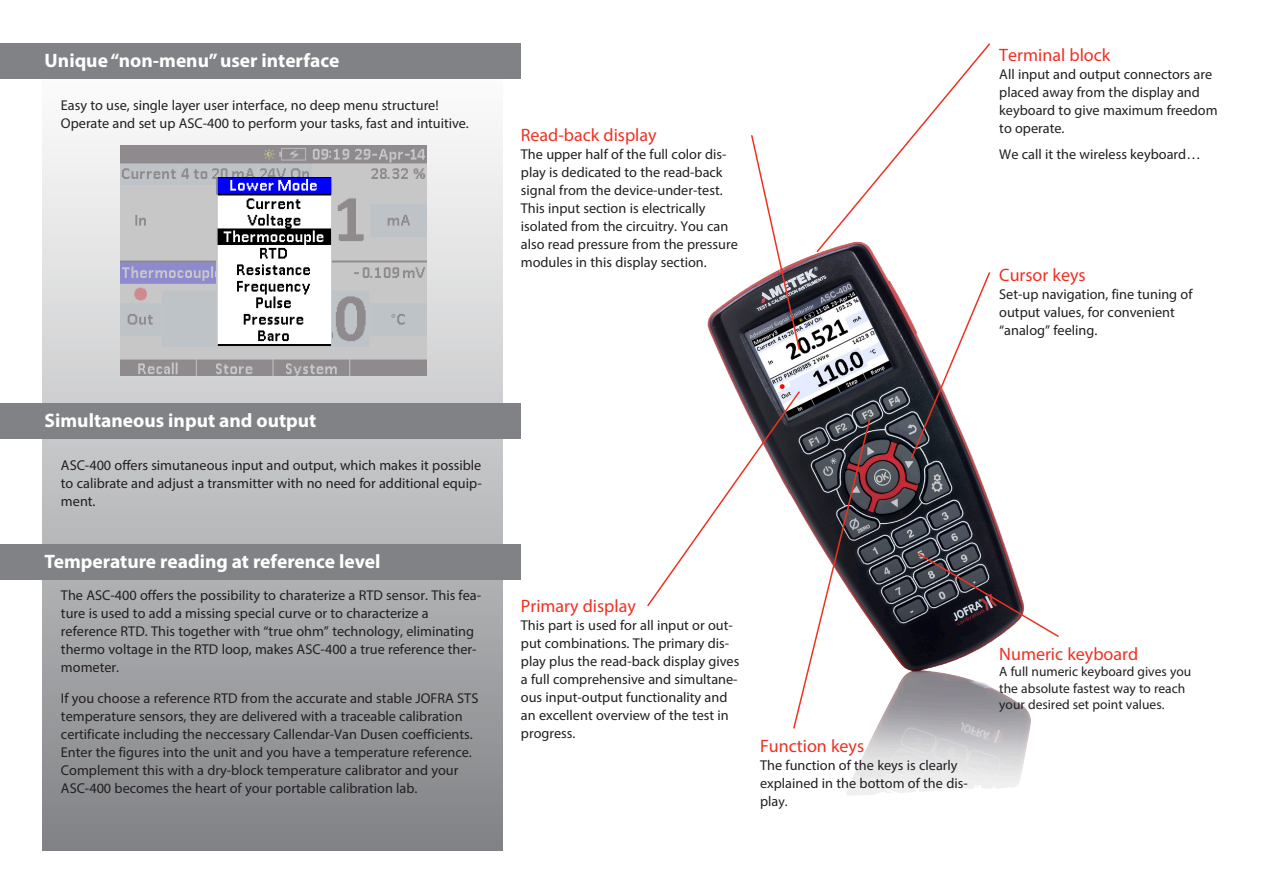
<style>
.page{position:relative;width:1263px;height:893px;background:#fff}
.page>*{position:absolute;margin:0;border:0;box-sizing:border-box;transform-origin:0 0}
.t1{font:700 19.5px "Myriad Pro";color:#fff}
.H4_Paragraph_head{font:18px "Myriad Pro";color:#ef3122}
._1_Body_Text_Black_9{font:14.25px/18px "Myriad Pro";color:#231f20}
._1_Body_Text_Black_9-2{font:13.5px/16.5px "Myriad Pro";color:#231f20}
.s1{font-size:13.5px}
</style>
<div class="page">
<img style="left:707px;top:254px;width:324px;height:542px">
<svg style="left:750px;top:135px;width:51px;height:216px"></svg>
<svg style="left:916px;top:552px;width:143px;height:86px"></svg>
<svg style="left:909px;top:270px;width:82px;height:190px"></svg>
<svg style="left:647px;top:390px;width:225px;height:340px"></svg>
<svg style="left:43px;top:135px;width:460px;height:716px"></svg>
<div style="left:0;top:43px;width:521px;height:36px;background:#808285"></div>
<div style="left:0;top:545px;width:521px;height:35px;background:#808285"></div>
<svg style="left:816px;top:43px;width:175px;height:211px"></svg>
<div style="left:0;top:403px;width:521px;height:35px;background:#808285"></div>
<img style="left:120px;top:146px;width:306px;height:229px">
<p class="t1" style="left:45px;top:48px;width:296px">Unique “non-menu” user interface</p>
<p class="_1_Body_Text_Black_9" style="left:61px;top:96px;width:409px">Easy to use, single layer user interface, no deep menu structure!<br>Operate and set up ASC-400 to perform your tasks, fast and intuitive.</p>
<p class="t1" style="left:45px;top:407px;width:273px">Simultaneous input and output</p>
<p class="_1_Body_Text_Black_9" style="left:61px;top:456px;width:422px;text-align:justify">ASC-400 offers simutaneous input and output, which makes it possible to calibrate and adjust a transmitter with no need for additional equip&shy;ment.</p>
<p class="t1" style="left:45px;top:549px;width:337px">Temperature reading at reference level</p>
<p class="_1_Body_Text_Black_9" style="left:61px;top:586px;width:422px">The ASC-400 offers the possibility to charaterize a RTD sensor. This fea&shy;ture is used to add a missing special curve or to characterize a reference RTD. This together with “true ohm” technology, eliminating thermo voltage in the RTD loop, makes ASC-400 a true reference ther&shy;mometer.</p>
<p class="_1_Body_Text_Black_9" style="left:61px;top:689px;width:419px">If you choose a reference RTD from the accurate and stable JOFRA STS temperature sensors, they are delivered with a traceable calibration certificate including the neccessary Callendar-Van Dusen coefficients.<br>Enter the figures into the unit and you have a temperature reference.<br>Complement this with a dry-block temperature calibrator and your ASC-400 becomes the heart of your portable calibration lab.</p>
<p class="H4_Paragraph_head" style="left:521px;top:123px;width:137px">Read-back display</p>
<p class="_1_Body_Text_Black_9" style="left:521px;top:145px;width:218px">The upper half of the full color dis&shy;play is dedicated to the read-back signal from the device-under-test.<br>This input section is electrically isolated from the circuitry. You can also read pressure from the pressure modules in this display section.</p>
<p class="H4_Paragraph_head" style="left:999px;top:43px;width:113px">Terminal block</p>
<p class="_1_Body_Text_Black_9" style="left:999px;top:65px;width:220px">All input and output connectors are placed away from the display and keyboard to give maximum freedom to operate.</p>
<p class="_1_Body_Text_Black_9" style="left:999px;top:145px;width:203px">We call it the wireless keyboard…</p>
<p class="H4_Paragraph_head" style="left:999px;top:264px;width:88px">Cursor keys</p>
<p class="_1_Body_Text_Black_9" style="left:999px;top:285px;width:195px">Set-up navigation, fine tuning of output values, for convenient “analog” feeling.</p>
<p class="H4_Paragraph_head" style="left:521px;top:594px;width:117px">Primary display</p>
<p class="_1_Body_Text_Black_9" style="left:521px;top:616px;width:220px">This part is used for all input or out&shy;put combinations. The primary dis&shy;play plus the read-back display gives a full comprehensive and simultane&shy;ous input-output functionality and an excellent overview of the test in progress.</p>
<p class="H4_Paragraph_head" style="left:760px;top:735px;width:106px">Function keys</p>
<p class="_1_Body_Text_Black_9" style="left:760px;top:756px;width:209px">The function of the keys is clearly explained in the bottom of the dis&shy;pla<span class="s1">y.</span></p>
<p class="H4_Paragraph_head" style="left:999px;top:642px;width:140px">Numeric keyboard</p>
<p class="_1_Body_Text_Black_9-2" style="left:999px;top:663px;width:193px">A full numeric keyboard gives you the absolute fastest way to reach your desired set point values.</p>
</div>
